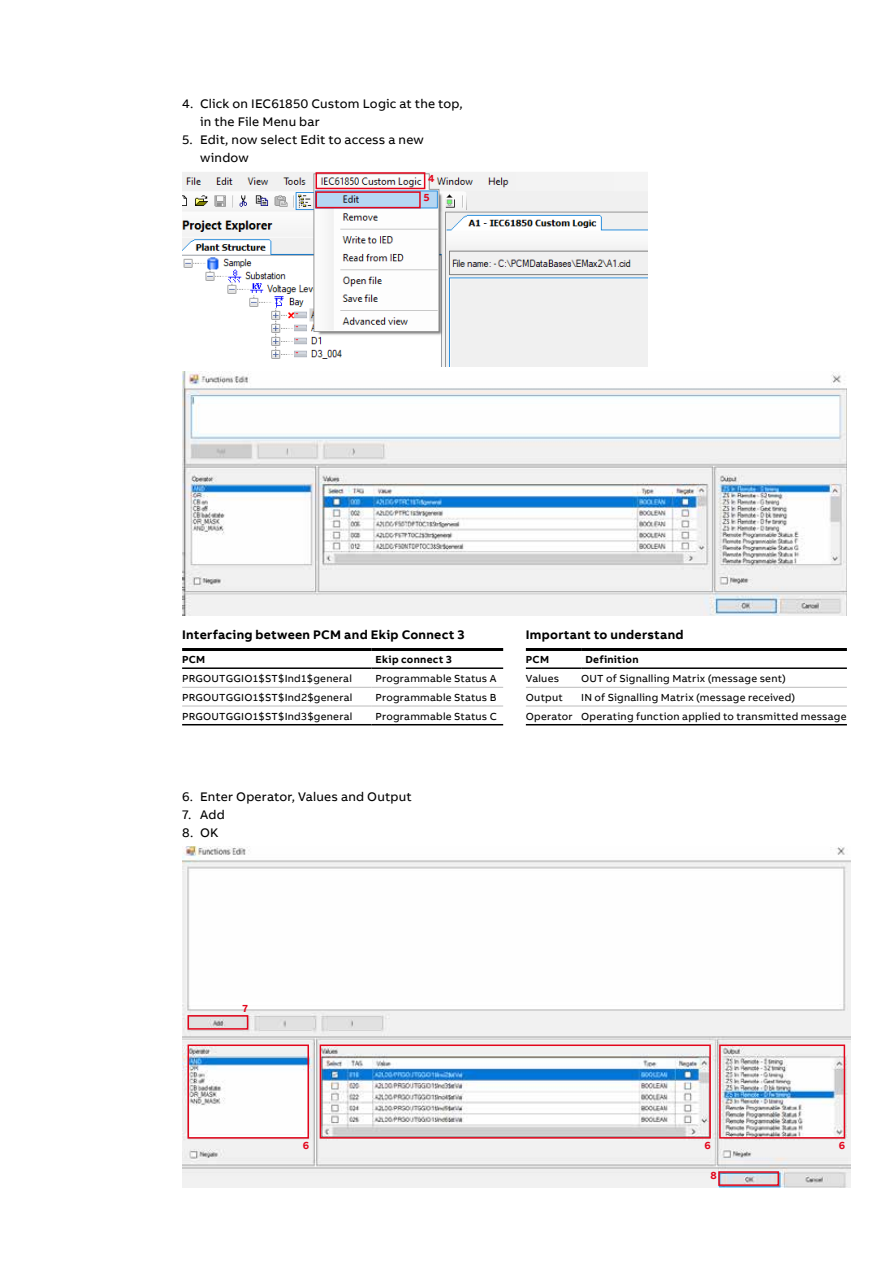
<style>
.page{position:relative;width:893px;height:1263px;background:#fff}
.page>*{position:absolute;margin:0;border:0;box-sizing:border-box;transform-origin:0 0}
.t1{font:12.75px/18px "AB Bvoice";letter-spacing:.015em;color:#000}
.t2{font:700 12.75px "AB Bvoice";letter-spacing:.02em;color:#000}
.t3{font:10.5px/18.8px "AB Bvoice";letter-spacing:.02em;color:#000;text-align:center}
.t4{font:700 10.5px "AB Bvoice";letter-spacing:.025em;color:#000}
.t5{font:700 10.5px "AB Bvoice";color:#e3051b}
</style>
<div class="page">
<hr style="left:182px;top:667px;width:189px;height:2px;background:#000">
<hr style="left:371px;top:667px;width:132px;height:2px;background:#000">
<hr style="left:182px;top:724px;width:189px;height:1px;background:#000">
<hr style="left:371px;top:724px;width:132px;height:1px;background:#000">
<hr style="left:182px;top:687px;width:189px;height:1px;background:#bcbcbc">
<hr style="left:371px;top:687px;width:132px;height:1px;background:#bcbcbc">
<hr style="left:182px;top:706px;width:189px;height:1px;background:#bcbcbc">
<hr style="left:371px;top:706px;width:132px;height:1px;background:#bcbcbc">
<hr style="left:182px;top:648px;width:189px;height:3px;background:#000">
<hr style="left:371px;top:648px;width:132px;height:3px;background:#000">
<hr style="left:526px;top:667px;width:55px;height:2px;background:#000">
<hr style="left:581px;top:667px;width:266px;height:2px;background:#000">
<hr style="left:526px;top:724px;width:55px;height:1px;background:#000">
<hr style="left:581px;top:724px;width:266px;height:1px;background:#000">
<hr style="left:526px;top:687px;width:55px;height:1px;background:#bcbcbc">
<hr style="left:581px;top:687px;width:266px;height:1px;background:#bcbcbc">
<hr style="left:526px;top:706px;width:55px;height:1px;background:#bcbcbc">
<hr style="left:581px;top:706px;width:266px;height:1px;background:#bcbcbc">
<hr style="left:526px;top:648px;width:55px;height:3px;background:#000">
<hr style="left:581px;top:648px;width:266px;height:3px;background:#000">
<img style="left:182px;top:172px;width:465px;height:195px">
<img style="left:182px;top:371px;width:664px;height:244px">
<img style="left:182px;top:847px;width:668px;height:340px">
<div style="left:315px;top:191px;width:106px;height:17px;border:2px solid #e3051b"></div>
<div style="left:315px;top:172px;width:110px;height:17px;border:2px solid #e3051b"></div>
<div style="left:188px;top:1015px;width:60px;height:15px;border:2px solid #e3051b"></div>
<div style="left:188px;top:1044px;width:121px;height:94px;border:2px solid #e3051b"></div>
<div style="left:320px;top:1044px;width:391px;height:94px;border:2px solid #e3051b"></div>
<div style="left:719px;top:1044px;width:126px;height:94px;border:2px solid #e3051b"></div>
<div style="left:718px;top:1171px;width:61px;height:15px;border:2px solid #e3051b"></div>
<p class="t1" style="left:200px;top:94px;width:264px;text-indent:-18px">4. Click on IEC61850 Custom Logic at the top, in the File Menu bar</p>
<p class="t1" style="left:200px;top:130px;width:225px;text-indent:-18px">5. Edit, now select Edit to access a new window</p>
<p class="t5" style="left:428px;top:172px;width:8px">4</p>
<p class="t5" style="left:423px;top:191px;width:8px">5</p>
<p class="t2" style="left:182px;top:626px;width:284px">Interfacing between PCM and Ekip Connect 3</p>
<p class="t2" style="left:526px;top:626px;width:159px">Important to understand</p>
<p class="t4" style="left:182px;top:653px;width:25px">PCM</p>
<p class="t4" style="left:376px;top:653px;width:78px">Ekip connect 3</p>
<p class="t3" style="left:182px;top:669px;width:171px">PRGOUTGGIO1$ST$Ind1$general</p>
<p class="t3" style="left:376px;top:669px;width:122px">Programmable Status A</p>
<p class="t3" style="left:182px;top:688px;width:172px">PRGOUTGGIO1$ST$Ind2$general</p>
<p class="t3" style="left:376px;top:688px;width:122px">Programmable Status B</p>
<p class="t3" style="left:182px;top:707px;width:172px">PRGOUTGGIO1$ST$Ind3$general</p>
<p class="t3" style="left:376px;top:707px;width:123px">Programmable Status C</p>
<p class="t1" style="left:182px;top:787px;width:231px">6. Enter Operator, Values and Output</p>
<p class="t1" style="left:182px;top:805px;width:44px">7. Add</p>
<p class="t1" style="left:182px;top:823px;width:38px">8. OK</p>
<p class="t4" style="left:526px;top:653px;width:25px">PCM</p>
<p class="t4" style="left:585px;top:653px;width:55px">Definition</p>
<p class="t3" style="left:526px;top:669px;width:35px">Values</p>
<p class="t3" style="left:581px;top:669px;width:206px">OUT of Signalling Matrix (message sent)</p>
<p class="t3" style="left:526px;top:688px;width:38px">Output</p>
<p class="t3" style="left:526px;top:688px;width:322px">IN of Signalling Matrix (message received)<br>Operator Operating function applied to transmitted message</p>
<p class="t5" style="left:242px;top:1001px;width:8px">7</p>
<p class="t5" style="left:303px;top:1138px;width:8px">6</p>
<p class="t5" style="left:704px;top:1138px;width:8px">6</p>
<p class="t5" style="left:839px;top:1138px;width:8px">6</p>
<p class="t5" style="left:710px;top:1168px;width:8px">8</p>
</div>
